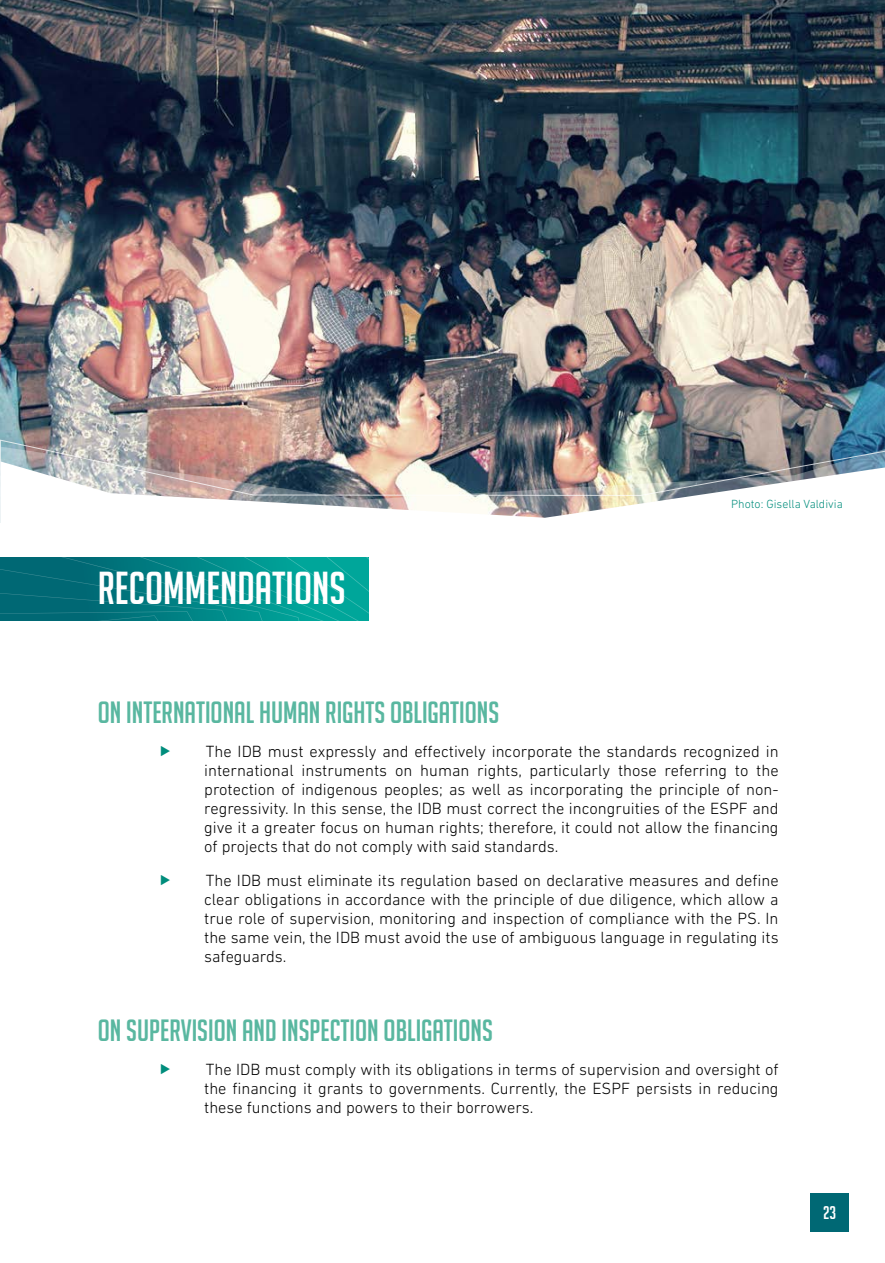
<style>
.page{position:relative;width:885px;height:1263px;background:#fff}
.page>*{position:absolute;margin:0;border:0;box-sizing:border-box;transform-origin:0 0}
.t1{font:45px "Big Noodle Titling";color:#fff}
.t2{font:30px "Big Noodle Titling";color:#59b7a0}
.t3{font:18px "Big Noodle Titling";color:#fff}
.t4{font:300 16.5px/18.9px "DIN Next LT Pro";color:#000;text-align:justify}
.t5{font:300 12px "DIN Next LT Pro";color:#008d7c}
</style>
<div class="page">
<div style="left:810px;top:1193px;width:38px;height:38px;background:#006874"></div>
<svg style="left:0;top:557px;width:368px;height:63px;background:#028687"></svg>
<img style="left:0;top:0;width:884px;height:439px">
<img style="left:0;top:439px;width:884px;height:84px">
<h1 class="t1" style="left:98px;top:564px;width:249px">RECOMMENDATIONS</h1>
<p class="t5" style="left:731px;top:497px;width:113px">Photo: Gisella Valdivia</p>
<h2 class="t2" style="left:98px;top:697px;width:403px">ON INTERNATIONAL HUMAN RIGHTS OBLIGATIONS</h2>
<p class="t4" style="left:204px;top:742px;width:576px">The IDB must expressly and effectively incorporate the standards recognized in international instruments on human rights, particularly those referring to the protection of indigenous peoples; as well as incorporating the principle of non&shy;regressivity. In this sense, the IDB must correct the incongruities of the ESPF and give it a greater focus on human rights; therefore, it could not allow the financing of projects that do not comply with said standards.</p>
<p class="t4" style="left:204px;top:871px;width:576px">The IDB must eliminate its regulation based on declarative measures and define clear obligations in accordance with the principle of due diligence, which allow a true role of supervision, monitoring and inspection of compliance with the PS. In the same vein, the IDB must avoid the use of ambiguous language in regulating its safeguards.</p>
<h2 class="t2" style="left:98px;top:1014px;width:396px">ON SUPERVISION AND INSPECTION OBLIGATIONS</h2>
<p class="t4" style="left:204px;top:1060px;width:576px">The IDB must comply with its obligations in terms of supervision and oversight of the financing it grants to governments. Currently, the ESPF persists in reducing these functions and powers to their borrowers.</p>
<p class="t3" style="left:822px;top:1203px;width:15px">23</p>
</div>
